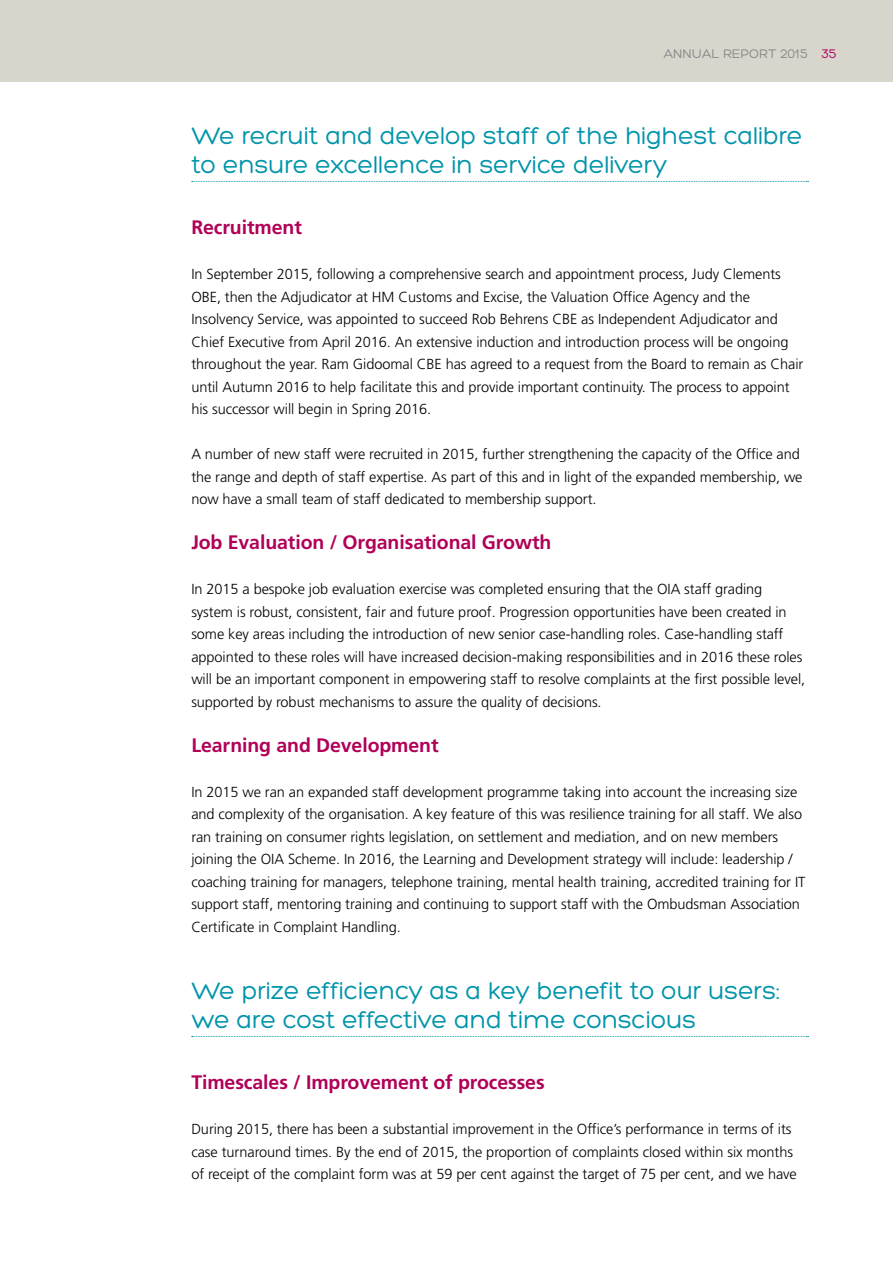
<style>
.page{position:relative;width:893px;height:1263px;background:#fff}
.page>*{position:absolute;margin:0;border:0;box-sizing:border-box;transform-origin:0 0}
.t1{font:25.5px/28.5px "Hero";letter-spacing:-.005em;color:#0094aa}
.t2{font:700 19.5px "Frutiger";letter-spacing:-.005em;color:#b10058}
.t3{font:300 14.55px/22.5px "Frutiger";letter-spacing:-.005em;color:#000}
.t4{font:13.5px "Hero";color:#878787}
.s1{color:#b10058}
</style>
<div class="page">
<div style="left:0;top:0;width:893px;height:81px;background:#d8d5cd"></div>
<svg style="left:192px;top:181px;width:616px;height:1px"></svg>
<svg style="left:192px;top:1036px;width:616px;height:1px"></svg>
<p class="t4" style="left:664px;top:47px;width:174px">ANNUAL REPORT 2015 <span class="s1">35</span></p>
<h1 class="t1" style="left:191px;top:122px;width:613px">We recruit and develop staff of the highest calibre to ensure excellence in service delivery</h1>
<h2 class="t2" style="left:191px;top:216px;width:112px">Recruitment</h2>
<p class="t3" style="left:191px;top:263px;width:613px">In September 2015, following a comprehensive search and appointment process, Judy Clements OBE, then the Adjudicator at HM Customs and Excise, the Valuation Office Agency and the Insolvency Service, was appointed to succeed Rob Behrens CBE as Independent Adjudicator and Chief Executive from April 2016. An extensive induction and introduction process will be ongoing throughout the year. Ram Gidoomal CBE has agreed to a request from the Board to remain as Chair until Autumn 2016 to help facilitate this and provide important continuity. The process to appoint his successor will begin in Spring 2016.</p>
<p class="t3" style="left:191px;top:443px;width:613px">A number of new staff were recruited in 2015, further strengthening the capacity of the Office and the range and depth of staff expertise. As part of this and in light of the expanded membership, we now have a small team of staff dedicated to membership support.</p>
<h2 class="t2" style="left:191px;top:531px;width:362px">Job Evaluation / Organisational Growth</h2>
<p class="t3" style="left:191px;top:578px;width:615px">In 2015 a bespoke job evaluation exercise was completed ensuring that the OIA staff grading system is robust, consistent, fair and future proof. Progression opportunities have been created in some key areas including the introduction of new senior case-handling roles. Case-handling staff appointed to these roles will have increased decision-making responsibilities and in 2016 these roles will be an important component in empowering staff to resolve complaints at the first possible level, supported by robust mechanisms to assure the quality of decisions.</p>
<h2 class="t2" style="left:191px;top:733px;width:249px">Learning and Development</h2>
<p class="t3" style="left:191px;top:780px;width:616px">In 2015 we ran an expanded staff development programme taking into account the increasing size and complexity of the organisation. A key feature of this was resilience training for all staff. We also ran training on consumer rights legislation, on settlement and mediation, and on new members joining the OIA Scheme. In 2016, the Learning and Development strategy will include: leadership / coaching training for managers, telephone training, mental health training, accredited training for IT support staff, mentoring training and continuing to support staff with the Ombudsman Association Certificate in Complaint Handling.</p>
<h1 class="t1" style="left:191px;top:977px;width:590px">We prize efficiency as a key benefit to our users: we are cost effective and time conscious</h1>
<h2 class="t2" style="left:191px;top:1071px;width:355px">Timescales / Improvement of processes</h2>
<p class="t3" style="left:191px;top:1118px;width:607px">During 2015, there has been a substantial improvement in the Office’s performance in terms of its case turnaround times. By the end of 2015, the proportion of complaints closed within six months of receipt of the complaint form was at 59 per cent against the target of 75 per cent, and we have</p>
</div>
